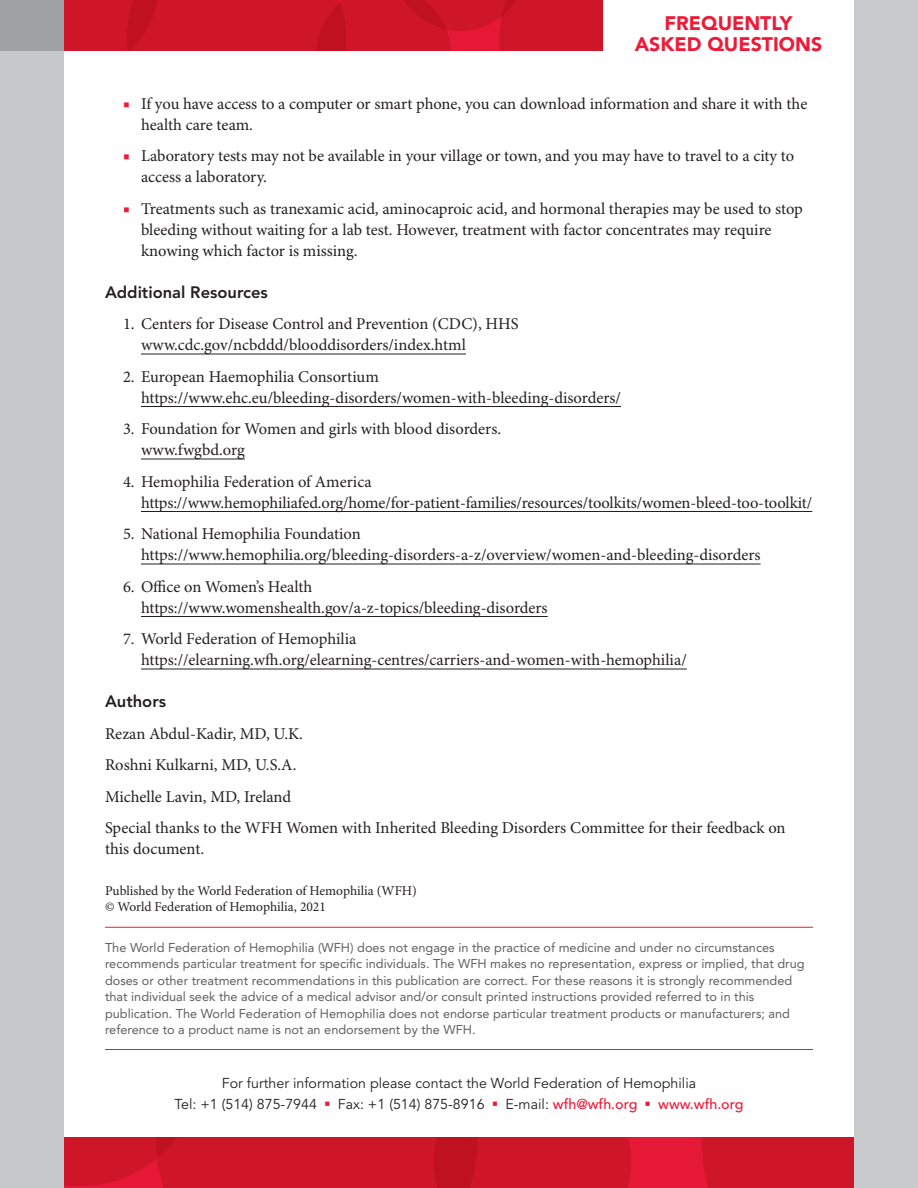
<style>
.page{position:relative;width:918px;height:1188px;background:#fff}
.page>*{position:absolute;margin:0;border:0;box-sizing:border-box;transform-origin:0 0}
.t1{font:900 19.5px/20.4px "Avenir LT Std";color:#ed1a38;text-align:center}
.Body{font:16.5px/21px "Minion Pro";letter-spacing:-.005em;color:#231f20}
.L3{font:800 16.5px "Avenir LT Std";color:#231f20}
._10d-Masthead_text{font:14.25px "Avenir LT Std";color:#231f20}
.Refs{font:13.5px "Minion Pro";color:#231f20}
.Note{font:12.75px/16.5px "Avenir LT Std";color:#5f5f62}
.s1{color:#ed1a38}
.s2{font-weight:500;color:#ed1a38}
</style>
<div class="page">
<div style="left:0;top:51px;width:64px;height:1137px;background:#c7c8ca"></div>
<div style="left:854px;top:0;width:64px;height:1188px;background:#c9cacc"></div>
<div style="left:64px;top:1137px;width:790px;height:51px;background:#e51836"></div>
<svg style="left:64px;top:1137px;width:567px;height:51px;background:#ce1528"></svg>
<div style="left:702px;top:1137px;width:152px;height:51px;background:#cf1629"></div>
<div style="left:0;top:0;width:64px;height:51px;background:#a0a1a5"></div>
<svg style="left:64px;top:0;width:539px;height:51px;background:#ce1528"></svg>
<hr style="left:141px;top:354px;width:325px;height:1px;background:#231f20">
<hr style="left:141px;top:406px;width:480px;height:1px;background:#231f20">
<hr style="left:141px;top:459px;width:104px;height:1px;background:#231f20">
<hr style="left:141px;top:511px;width:671px;height:1px;background:#231f20">
<hr style="left:141px;top:564px;width:620px;height:1px;background:#231f20">
<hr style="left:141px;top:616px;width:407px;height:1px;background:#231f20">
<hr style="left:141px;top:669px;width:546px;height:1px;background:#231f20">
<hr style="left:105px;top:927px;width:708px;height:1px;background:#ed1a38">
<hr style="left:105px;top:1049px;width:708px;height:1px;background:#ed1a38">
<p class="t1" style="left:635px;top:13px;width:189px">FREQUENTLY<br>ASKED QUESTIONS</p>
<p class="Body" style="left:141px;top:94px;width:668px;text-indent:-18px"><span class="s1">■</span> If you have access to a computer or smart phone, you can download information and share it with the health care team.</p>
<p class="Body" style="left:141px;top:146px;width:655px;text-indent:-18px"><span class="s1">■</span> Laboratory tests may not be available in your village or town, and you may have to travel to a city to access a laboratory.</p>
<p class="Body" style="left:141px;top:199px;width:663px;text-indent:-18px"><span class="s1">■</span> Treatments such as tranexamic acid, aminocaproic acid, and hormonal therapies may be used to stop bleeding without waiting for a lab test. However, treatment with factor concentrates may require knowing which factor is missing.</p>
<p class="L3" style="left:105px;top:282px;width:164px">Additional Resources</p>
<p class="Body" style="left:141px;top:314px;width:379px;text-indent:-18px">1. Centers for Disease Control and Prevention (CDC), HHS www.cdc.gov/ncbddd/blooddisorders/index.html</p>
<p class="Body" style="left:141px;top:367px;width:481px;text-indent:-18px">2. European Haemophilia Consortium https://www.ehc.eu/bleeding-disorders/women-with-bleeding-disorders/</p>
<p class="Body" style="left:141px;top:419px;width:362px;text-indent:-18px">3. Foundation for Women and girls with blood disorders. www.fwgbd.org</p>
<p class="Body" style="left:141px;top:472px;width:673px;text-indent:-18px">4. Hemophilia Federation of America https://www.hemophiliafed.org/home/for-patient-families/resources/toolkits/women-bleed-too-toolkit/</p>
<p class="Body" style="left:141px;top:524px;width:621px;text-indent:-18px">5. National Hemophilia Foundation https://www.hemophilia.org/bleeding-disorders-a-z/overview/women-and-bleeding-disorders</p>
<p class="Body" style="left:141px;top:577px;width:408px;text-indent:-18px">6. Office on Women’s Health https://www.womenshealth.gov/a-z-topics/bleeding-disorders</p>
<p class="Body" style="left:141px;top:629px;width:547px;text-indent:-18px">7. World Federation of Hemophilia https://elearning.wfh.org/elearning-centres/carriers-and-women-with-hemophilia/</p>
<p class="L3" style="left:105px;top:692px;width:63px">Authors</p>
<p class="Body" style="left:105px;top:724px;width:200px">Rezan Abdul-Kadir, MD, U.K.</p>
<p class="Body" style="left:105px;top:755px;width:193px">Roshni Kulkarni, MD, U.S.A.</p>
<p class="Body" style="left:105px;top:787px;width:188px">Michelle Lavin, MD, Ireland</p>
<p class="Body" style="left:105px;top:818px;width:682px">Special thanks to the WFH Women with Inherited Bleeding Disorders Committee for their feedback on this document.</p>
<p class="Refs" style="left:105px;top:882px;width:313px">Published by the World Federation of Hemophilia (WFH)</p>
<p class="Refs" style="left:105px;top:899px;width:222px">© World Federation of Hemophilia, 2021</p>
<p class="Note" style="left:105px;top:939px;width:701px">The World Federation of Hemophilia (WFH) does not engage in the practice of medicine and under no circumstances recommends particular treatment for specific individuals. The WFH makes no representation, express or implied, that drug doses or other treatment recommendations in this publication are correct. For these reasons it is strongly recommended that individual seek the advice of a medical advisor and/or consult printed instructions provided referred to in this publication. The World Federation of Hemophilia does not endorse particular treatment products or manufacturers; and reference to a product name is not an endorsement by the WFH.</p>
<p class="_10d-Masthead_text" style="left:222px;top:1075px;width:476px">For further information please contact the World Federation of Hemophilia</p>
<p class="_10d-Masthead_text" style="left:175px;top:1096px;width:570px">Tel: +1 (514) 875-7944 <span class="s1">▪</span> Fax: +1 (514) 875-8916 <span class="s1">▪</span> E-mail: <span class="s2">wfh@wfh.org</span> <span class="s1">▪</span> <span class="s2">www.wfh.org</span></p>
</div>
